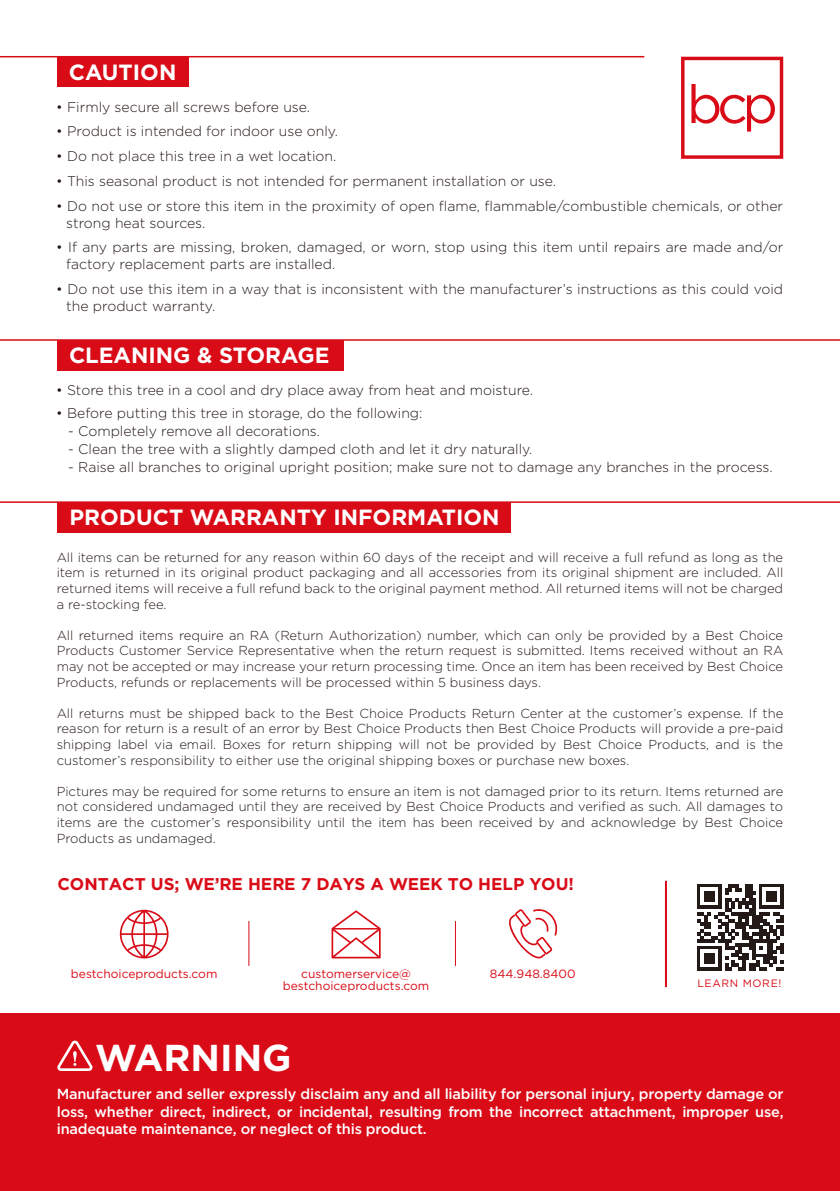
<style>
.page{position:relative;width:840px;height:1191px;background:#fff}
.page>*{position:absolute;margin:0;border:0;box-sizing:border-box;transform-origin:0 0}
.t1{font:700 37.4px "Gotham";color:#fff}
.t2{font:700 22px "Gotham";color:#fff}
.t3{font:700 17px "Gotham";color:#d90b17}
.t4{font:500 14.6px/17.4px "Gotham";letter-spacing:-.015em;color:#fff;text-align:justify}
.t5{font:300 14px/16.8px "Gotham";color:#231916}
.t6{font:300 13px/15.6px "Gotham";color:#231916;text-align:justify}
.t7{font:12px/12px "Gotham";color:#d90b17;text-align:center}
.t8{font:10.6px "Gotham";letter-spacing:.06em;color:#d90b17}
</style>
<div class="page">
<svg style="left:697px;top:884px;width:86px;height:86px"></svg>
<hr style="left:0;top:56px;width:644px;height:1px;background:#d90b17">
<hr style="left:0;top:339px;width:839px;height:2px;background:#d90b17">
<hr style="left:0;top:501px;width:839px;height:2px;background:#d90b17">
<div style="left:57px;top:340px;width:287px;height:30px;background:#d90b17"></div>
<div style="left:57px;top:502px;width:453px;height:30px;background:#d90b17"></div>
<div style="left:57px;top:57px;width:131px;height:30px;background:#d90b17"></div>
<svg style="left:681px;top:57px;width:101px;height:102px"></svg>
<div style="left:0;top:1013px;width:839px;height:178px;background:#d90b17"></div>
<svg style="left:509px;top:909px;width:48px;height:49px"></svg>
<svg style="left:331px;top:910px;width:49px;height:48px"></svg>
<svg style="left:120px;top:909px;width:48px;height:49px"></svg>
<svg style="left:57px;top:1040px;width:36px;height:31px"></svg>
<hr style="left:332px;top:928px;width:47px;height:1px;background:#d90b17">
<hr style="left:664px;top:880px;width:2px;height:107px;background:#d90b17">
<hr style="left:454px;top:921px;width:1px;height:45px;background:#d90b17">
<hr style="left:248px;top:921px;width:1px;height:45px;background:#d90b17">
<h2 class="t2" style="left:69px;top:58px;width:109px">CAUTION</h2>
<p class="t5" style="left:56px;top:98px;width:255px">• Firmly secure all screws before use.</p>
<p class="t5" style="left:56px;top:123px;width:283px">• Product is intended for indoor use only.</p>
<p class="t5" style="left:56px;top:147px;width:281px">• Do not place this tree in a wet location.</p>
<p class="t5" style="left:56px;top:172px;width:501px">• This seasonal product is not intended for permanent installation or use.</p>
<p class="t5" style="left:66px;top:197px;width:718px;text-indent:-10px">• Do not use or store this item in the proximity of open flame, flammable/combustible chemicals, or other strong heat sources.</p>
<p class="t5" style="left:66px;top:239px;width:718px;text-indent:-10px">• If any parts are missing, broken, damaged, or worn, stop using this item until repairs are made and/or factory replacement parts are installed.</p>
<p class="t5" style="left:66px;top:280px;width:718px;text-indent:-10px">• Do not use this item in a way that is inconsistent with the manufacturer’s instructions as this could void the product warranty.</p>
<h2 class="t2" style="left:69px;top:341px;width:262px">CLEANING &amp; STORAGE</h2>
<p class="t5" style="left:56px;top:381px;width:478px">• Store this tree in a cool and dry place away from heat and moisture.</p>
<p class="t5" style="left:56px;top:404px;width:367px">• Before putting this tree in storage, do the following:</p>
<p class="t5" style="left:68px;top:422px;width:253px">- Completely remove all decorations.</p>
<p class="t5" style="left:68px;top:440px;width:465px">- Clean the tree with a slightly damped cloth and let it dry naturally.</p>
<p class="t5" style="left:68px;top:458px;width:705px">- Raise all branches to original upright position; make sure not to damage any branches in the process.</p>
<h2 class="t2" style="left:70px;top:503px;width:431px">PRODUCT WARRANTY INFORMATION</h2>
<p class="t6" style="left:57px;top:549px;width:727px">All items can be returned for any reason within 60 days of the receipt and will receive a full refund as long as the item is returned in its original product packaging and all accessories from its original shipment are included. All returned items will receive a full refund back to the original payment method. All returned items will not be charged a re-stocking fee.</p>
<p class="t6" style="left:57px;top:627px;width:727px">All returned items require an RA (Return Authorization) number, which can only be provided by a Best Choice Products Customer Service Representative when the return request is submitted. Items received without an RA may not be accepted or may increase your return processing time. Once an item has been received by Best Choice Products, refunds or replacements will be processed within 5 business days.</p>
<p class="t6" style="left:57px;top:705px;width:727px">All returns must be shipped back to the Best Choice Products Return Center at the customer’s expense. If the reason for return is a result of an error by Best Choice Products then Best Choice Products will provide a pre-paid shipping label via email. Boxes for return shipping will not be provided by Best Choice Products, and is the customer’s responsibility to either use the original shipping boxes or purchase new boxes.</p>
<p class="t6" style="left:57px;top:783px;width:727px">Pictures may be required for some returns to ensure an item is not damaged prior to its return. Items returned are not considered undamaged until they are received by Best Choice Products and verified as such. All damages to items are the customer’s responsibility until the item has been received by and acknowledge by Best Choice Products as undamaged.</p>
<h3 class="t3" style="left:57px;top:872px;width:518px">CONTACT US; WE’RE HERE 7 DAYS A WEEK TO HELP YOU!</h3>
<p class="t7" style="left:71px;top:967px;width:148px">bestchoiceproducts.com</p>
<p class="t7" style="left:283px;top:967px;width:148px">customerservice@ bestchoiceproducts.com</p>
<p class="t7" style="left:489px;top:967px;width:87px">844.948.8400</p>
<p class="t8" style="left:697px;top:977px;width:85px">LEARN MORE!</p>
<h1 class="t1" style="left:95px;top:1032px;width:198px">WARNING</h1>
<p class="t4" style="left:57px;top:1085px;width:728px">Manufacturer and seller expressly disclaim any and all liability for personal injury, property damage or loss, whether direct, indirect, or incidental, resulting from the incorrect attachment, improper use, inadequate maintenance, or neglect of this product.</p>
</div>
